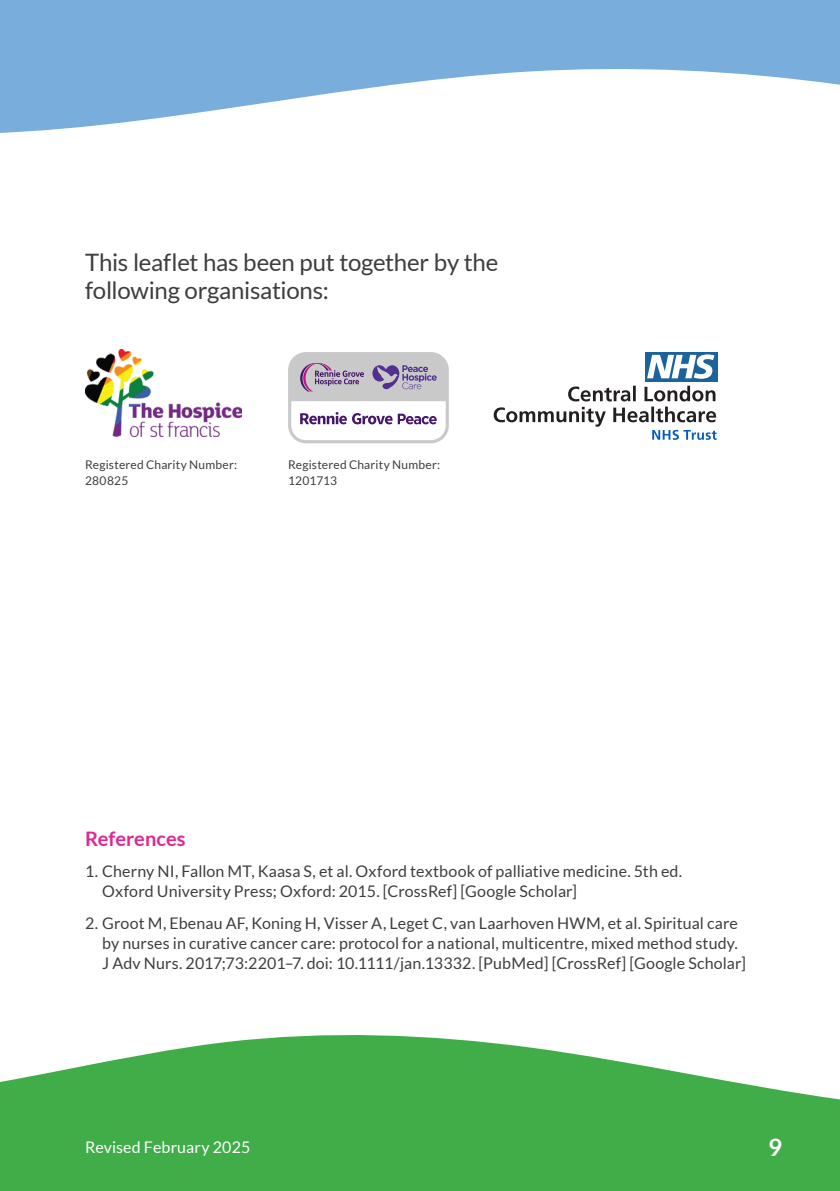
<style>
.page{position:relative;width:840px;height:1191px;background:#fff}
.page>*{position:absolute;margin:0;border:0;box-sizing:border-box;transform-origin:0 0}
.t1{font:24px/28px "Lato";letter-spacing:-.01em;color:#3e3e3f}
.t2{font:700 24px "Lato";color:#fff}
.t3{font:700 20px "Lato";color:#de2890}
.t4{font:16px/20px "Lato";letter-spacing:.005em;color:#3e3e3f}
.t5{font:16px "Lato";letter-spacing:.01em;color:#fff}
.t6{font:12px/16px "Lato";letter-spacing:.015em;color:#3e3e3f}
</style>
<div class="page">
<svg style="left:0;top:0;width:839px;height:133px;fill:#79addc"></svg>
<svg style="left:0;top:1035px;width:839px;height:156px;background:#5cb862"></svg>
<img style="left:85px;top:349px;width:157px;height:88px">
<svg style="left:288px;top:352px;width:160px;height:91px"></svg>
<div style="left:644px;top:352px;width:72px;height:29px;background:#1c629d"></div>
<svg style="left:647px;top:354px;width:67px;height:25px"></svg>
<svg style="left:493px;top:386px;width:223px;height:54px"></svg>
<h1 class="t1" style="left:85px;top:248px;width:414px">This leaflet has been put together by the following organisations:</h1>
<p class="t6" style="left:85px;top:456px;width:153px">Registered Charity Number:<br>280825</p>
<p class="t6" style="left:288px;top:456px;width:153px">Registered Charity Number:<br>1201713</p>
<p class="t3" style="left:85px;top:827px;width:102px">References</p>
<p class="t4" style="left:102px;top:861px;width:581px;text-indent:-17px">1. Cherny NI, Fallon MT, Kaasa S, et al. Oxford textbook of palliative medicine. 5th ed.<br>Oxford University Press; Oxford: 2015. [CrossRef] [Google Scholar]</p>
<p class="t4" style="left:102px;top:912px;width:645px;text-indent:-17px">2. Groot M, Ebenau AF, Koning H, Visser A, Leget C, van Laarhoven HWM, et al. Spiritual care by nurses in curative cancer care: protocol for a national, multicentre, mixed method study.<br>J Adv Nurs. 2017;73:2201–7. doi: 10.1111/jan.13332. [PubMed] [CrossRef] [Google Scholar]</p>
<p class="t5" style="left:85px;top:1138px;width:167px">Revised February 2025</p>
<h1 class="t2" style="left:767px;top:1134px;width:15px">9</h1>
</div>
